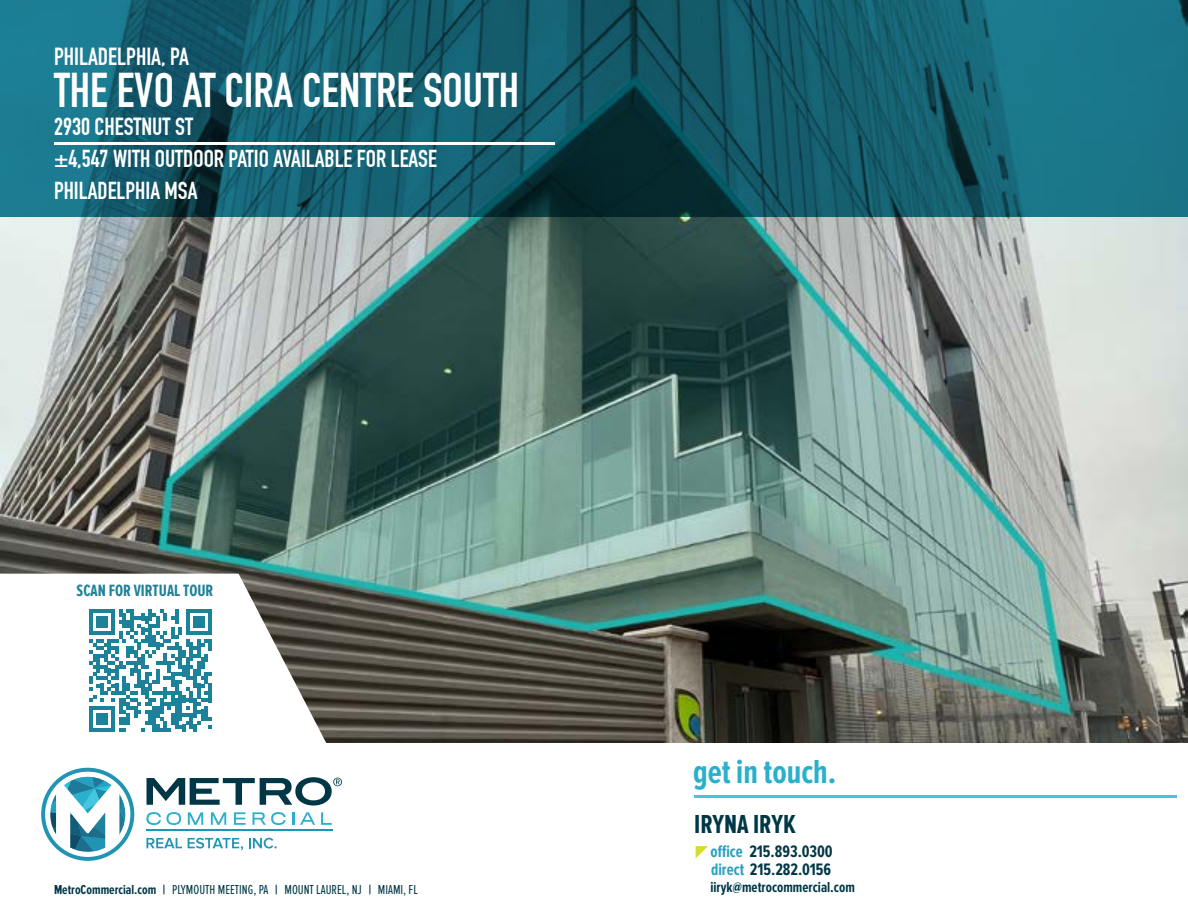
<style>
.page{position:relative;width:1188px;height:918px;background:#fff}
.page>*{position:absolute;margin:0;border:0;box-sizing:border-box;transform-origin:0 0}
.t1{font:47.7px "DIN Engschrift";color:#fff}
.t2{font:700 34.65px "Proxima Nova Ex Cn";color:#2aafcd}
.t3{font:700 27px "Proxima Nova Ex Cn";color:#003747}
.t4{font:24.15px "DIN Engschrift";color:#fff}
.t5{font:24px/31.8px "DIN Engschrift";color:#fff}
.t6{font:700 17.25px/18px "Proxima Nova Ex Cn";color:#003747}
.t7{font:700 16.95px "Proxima Nova A Ex Cn";color:#1e8299}
.t8{font:700 15px "Proxima Nova Ex Cn";color:#003747}
.t9{font:13.5px "Proxima Nova Ex Cn";color:#003747}
.s1{font-weight:700}
.s2{color:#25a1c0}
</style>
<div class="page">
<hr style="left:695px;top:795px;width:482px;height:3px;background:#45c5e0">
<svg style="left:41px;top:768px;width:93px;height:93px"></svg>
<hr style="left:146px;top:830px;width:187px;height:1px;background:#2094b3">
<svg style="left:146px;top:812px;width:35px;height:13px"></svg>
<svg style="left:188px;top:812px;width:15px;height:13px"></svg>
<svg style="left:211px;top:812px;width:15px;height:13px"></svg>
<svg style="left:234px;top:812px;width:12px;height:13px"></svg>
<svg style="left:253px;top:812px;width:33px;height:13px"></svg>
<svg style="left:292px;top:812px;width:2px;height:13px"></svg>
<svg style="left:300px;top:812px;width:15px;height:13px"></svg>
<svg style="left:321px;top:812px;width:11px;height:13px"></svg>
<svg style="left:146px;top:838px;width:36px;height:10px"></svg>
<svg style="left:188px;top:838px;width:55px;height:12px"></svg>
<svg style="left:249px;top:838px;width:28px;height:11px"></svg>
<svg style="left:147px;top:777px;width:195px;height:29px"></svg>
<svg style="left:696px;top:846px;width:12px;height:12px"></svg>
<img style="left:0;top:216px;width:1188px;height:526px">
<svg style="left:0;top:0;width:1188px;height:216px;background:#145e6f"></svg>
<hr style="left:54px;top:142px;width:500px;height:3px;background:#fff">
<svg style="left:0;top:574px;width:327px;height:169px"></svg>
<svg style="left:89px;top:609px;width:123px;height:123px"></svg>
<h3 class="t4" style="left:54px;top:42px;width:137px">PHILADELPHIA, PA</h3>
<h1 class="t1" style="left:54px;top:62px;width:467px">THE EVO AT CIRA CENTRE SOUTH</h1>
<h3 class="t4" style="left:54px;top:112px;width:141px">2930 CHESTNUT ST</h3>
<h3 class="t5" style="left:54px;top:143px;width:384px">±4,547 WITH OUTDOOR PATIO AVAILABLE FOR LEASE<br>PHILADELPHIA MSA</h3>
<p class="t7" style="left:77px;top:582px;width:138px">SCAN FOR VIRTUAL TOUR</p>
<p class="t9" style="left:54px;top:882px;width:365px"><span class="s1">MetroCommercial.com |</span> PLYMOUTH MEETING, PA <span class="s1">|</span> MOUNT LAUREL, NJ <span class="s1">|</span> MIAMI, FL</p>
<h2 class="t2" style="left:693px;top:752px;width:145px">get in touch.</h2>
<h3 class="t3" style="left:694px;top:809px;width:103px">IRYNA IRYK</h3>
<p class="t6" style="left:711px;top:843px;width:124px"><span class="s2">office</span> 215.893.0300 <span class="s2">direct</span> 215.282.0156</p>
<p class="t8" style="left:711px;top:879px;width:146px">iiryk@metrocommercial.com</p>
</div>
